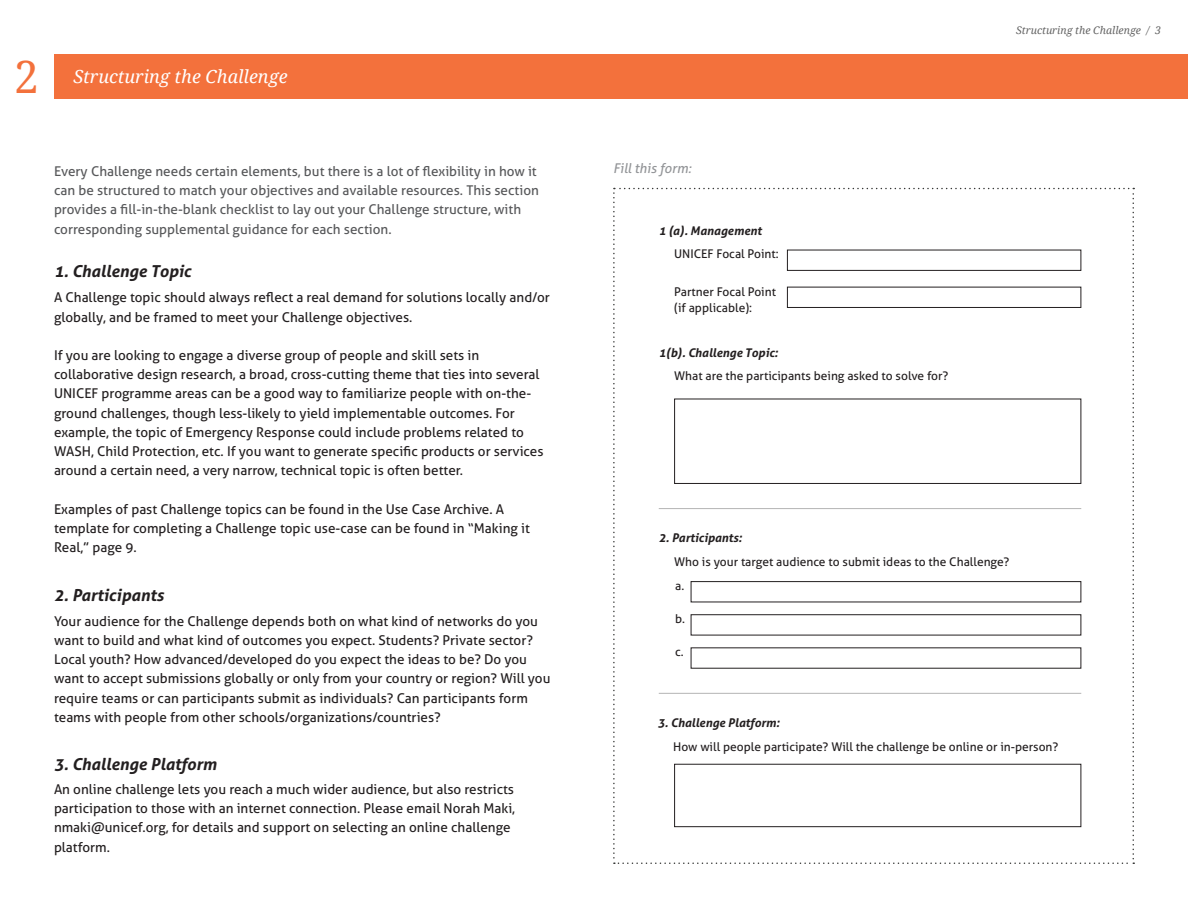
<style>
.page{position:relative;width:1188px;height:918px;background:#fff}
.page>*{position:absolute;margin:0;border:0;box-sizing:border-box;transform-origin:0 0}
.t1{font:44.25px "Droid Serif";color:#f3713c}
.t2{font:italic 18px "Droid Serif";color:#fff}
.t3{font:italic 700 16.5px "Aller";color:#231f20}
.t4{font:13.5px/19.2px "Aller";color:#231f20}
.t5{font:13.5px/19.2px "Aller";color:#57585a}
.t6{font:italic 13.5px "Aller";color:#939598}
.t7{font:12px/16.2px "Aller";color:#231f20}
.t8{font:italic 700 12px "Aller";color:#231f20}
.t9{font:italic 10.5px "Droid Serif";color:#646464}
</style>
<div class="page">
<div style="left:54px;top:54px;width:1134px;height:45px;background:#f3713c"></div>
<svg style="left:613px;top:188px;width:521px;height:676px"></svg>
<h1 class="t1" style="left:15px;top:52px;width:26px">2</h1>
<h2 class="t2" style="left:74px;top:67px;width:216px">Structuring the Challenge</h2>
<p class="t5" style="left:54px;top:162px;width:486px">Every Challenge needs certain elements, but there is a lot of flexibility in how it can be structured to match your objectives and available resources. This section provides a fill-in-the-blank checklist to lay out your Challenge structure, with corresponding supplemental guidance for each section.</p>
<p class="t3" style="left:54px;top:261px;width:139px">1. Challenge Topic</p>
<p class="t4" style="left:54px;top:288px;width:497px">A Challenge topic should always reflect a real demand for solutions locally and/or globally, and be framed to meet your Challenge objectives.</p>
<p class="t4" style="left:54px;top:346px;width:491px">If you are looking to engage a diverse group of people and skill sets in collaborative design research, a broad, cross-cutting theme that ties into several UNICEF programme areas can be a good way to familiarize people with on-the&shy;ground challenges, though less-likely to yield implementable outcomes. For example, the topic of Emergency Response could include problems related to WASH, Child Protection, etc. If you want to generate specific products or services around a certain need, a very narrow, technical topic is often better.</p>
<p class="t4" style="left:54px;top:499px;width:477px">Examples of past Challenge topics can be found in the Use Case Archive. A template for completing a Challenge topic use-case can be found in “Making it<br>Real,” page 9.</p>
<p class="t3" style="left:54px;top:585px;width:111px">2. Participants</p>
<p class="t4" style="left:54px;top:611px;width:498px">Your audience for the Challenge depends both on what kind of networks do you want to build and what kind of outcomes you expect. Students? Private sector?<br>Local youth? How advanced/developed do you expect the ideas to be? Do you want to accept submissions globally or only from your country or region? Will you require teams or can participants submit as individuals? Can participants form teams with people from other schools/organizations/countries?</p>
<p class="t3" style="left:54px;top:754px;width:164px">3. Challenge Platform</p>
<p class="t4" style="left:54px;top:780px;width:463px">An online challenge lets you reach a much wider audience, but also restricts participation to those with an internet connection. Please email Norah Maki, nmaki@unicef.org, for details and support on selecting an online challenge platform.</p>
<p class="t6" style="left:613px;top:160px;width:80px">Fill this form:</p>
<p class="t8" style="left:659px;top:223px;width:104px">1 (a). Management</p>
<p class="t7" style="left:674px;top:246px;width:106px">UNICEF Focal Point:</p>
<p class="t7" style="left:674px;top:283px;width:103px">Partner Focal Point (if applicable):</p>
<p class="t8" style="left:659px;top:345px;width:121px">1(b). Challenge Topic:</p>
<p class="t7" style="left:674px;top:368px;width:276px">What are the participants being asked to solve for?</p>
<p class="t9" style="left:1016px;top:24px;width:146px">Structuring the Challenge / 3</p>
<p class="t8" style="left:659px;top:530px;width:85px">2. Participants:</p>
<p class="t7" style="left:675px;top:578px;width:11px">a.</p>
<p class="t7" style="left:675px;top:611px;width:11px">b.</p>
<p class="t7" style="left:675px;top:644px;width:10px">c.</p>
<p class="t7" style="left:674px;top:554px;width:337px">Who is your target audience to submit ideas to the Challenge?</p>
<p class="t8" style="left:658px;top:715px;width:123px">3. Challenge Platform:</p>
<p class="t7" style="left:673px;top:738px;width:387px">How will people participate? Will the challenge be online or in-person?</p>
</div>
